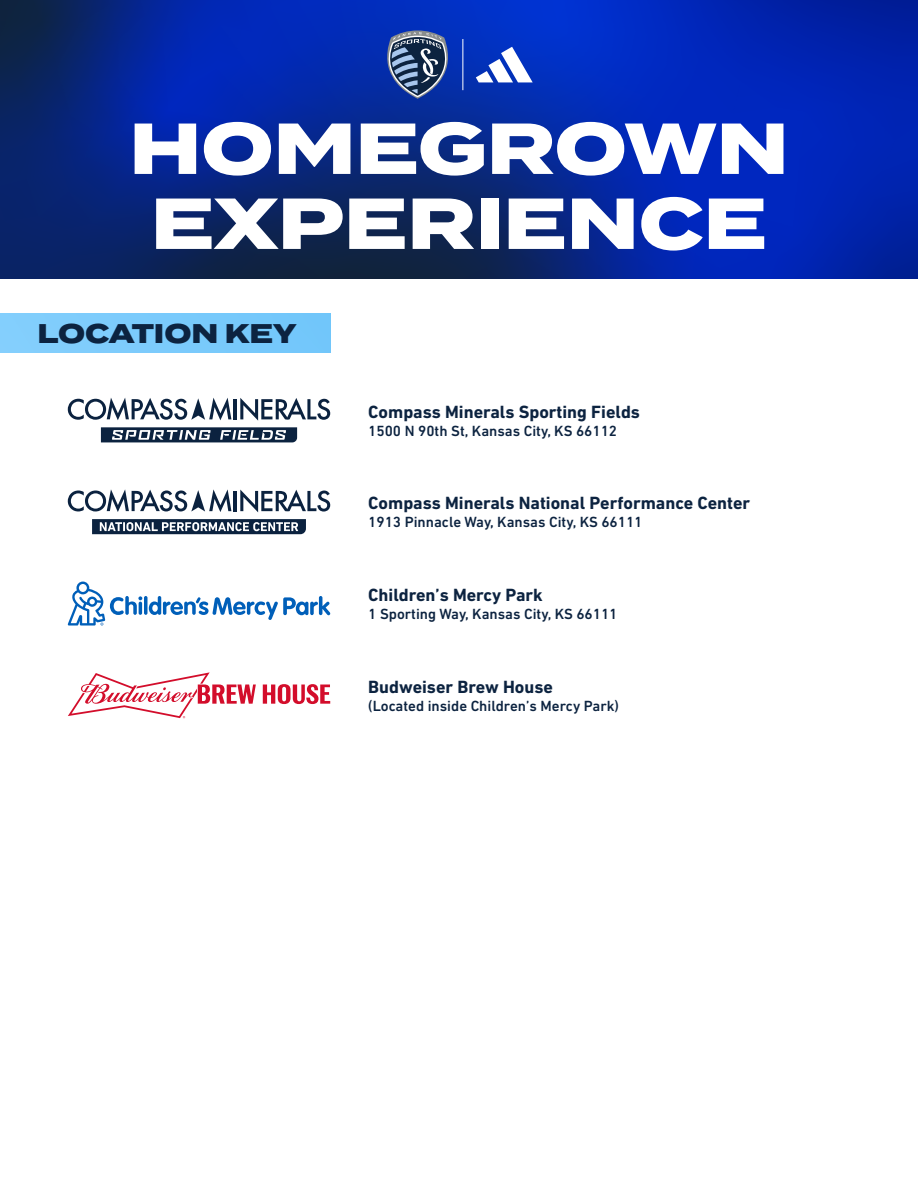
<style>
.page{position:relative;width:918px;height:1188px;background:#fff}
.page>*{position:absolute;margin:0;border:0;box-sizing:border-box;transform-origin:0 0}
.t1{font:800 72px "Termina";color:#fff}
.t2{font:800 27px "Termina";color:#0c2340}
.t3{font:700 18px "DIN Next LT Pro";color:#0c2340}
.t4{font:500 15px "DIN Next LT Pro";color:#0c2340}
</style>
<div class="page">
<svg style="left:0;top:0;width:918px;height:279px;background:#042696"></svg>
<svg style="left:387px;top:30px;width:61px;height:69px;background:#485f8d"></svg>
<hr style="left:462px;top:39px;width:1px;height:51px;background:#fff">
<svg style="left:476px;top:47px;width:57px;height:35px"></svg>
<div style="left:0;top:313px;width:331px;height:39px;background:#7acafc"></div>
<hr style="left:234px;top:399px;width:3px;height:20px;background:#0b223f">
<svg style="left:240px;top:398px;width:90px;height:23px"></svg>
<svg style="left:68px;top:398px;width:163px;height:22px"></svg>
<svg style="left:101px;top:427px;width:196px;height:15px;background:#4b5c71"></svg>
<hr style="left:234px;top:491px;width:3px;height:20px;background:#0b223f">
<svg style="left:240px;top:490px;width:90px;height:22px"></svg>
<svg style="left:68px;top:489px;width:163px;height:23px"></svg>
<svg style="left:92px;top:519px;width:214px;height:15px;background:#4f5f74"></svg>
<svg style="left:68px;top:582px;width:74px;height:44px"></svg>
<svg style="left:144px;top:596px;width:4px;height:19px"></svg>
<svg style="left:149px;top:596px;width:181px;height:24px"></svg>
<svg style="left:263px;top:684px;width:67px;height:20px"></svg>
<svg style="left:68px;top:672px;width:188px;height:46px"></svg>
<p class="t1" style="left:129px;top:95px;width:661px">HOMEGROWN</p>
<p class="t1" style="left:151px;top:170px;width:618px">EXPERIENCE</p>
<p class="t2" style="left:38px;top:313px;width:261px">LOCATION KEY</p>
<p class="t3" style="left:368px;top:401px;width:273px">Compass Minerals Sporting Fields</p>
<p class="t4" style="left:368px;top:422px;width:250px">1500 N 90th St, Kansas City, KS 66112</p>
<p class="t3" style="left:368px;top:493px;width:384px">Compass Minerals National Performance Center</p>
<p class="t4" style="left:368px;top:513px;width:276px">1913 Pinnacle Way, Kansas City, KS 66111</p>
<p class="t3" style="left:368px;top:584px;width:176px">Children’s Mercy Park</p>
<p class="t4" style="left:368px;top:605px;width:251px">1 Sporting Way, Kansas City, KS 66111</p>
<p class="t3" style="left:368px;top:676px;width:186px">Budweiser Brew House</p>
<p class="t4" style="left:368px;top:697px;width:252px">(Located inside Children’s Mercy Park)</p>
</div>
